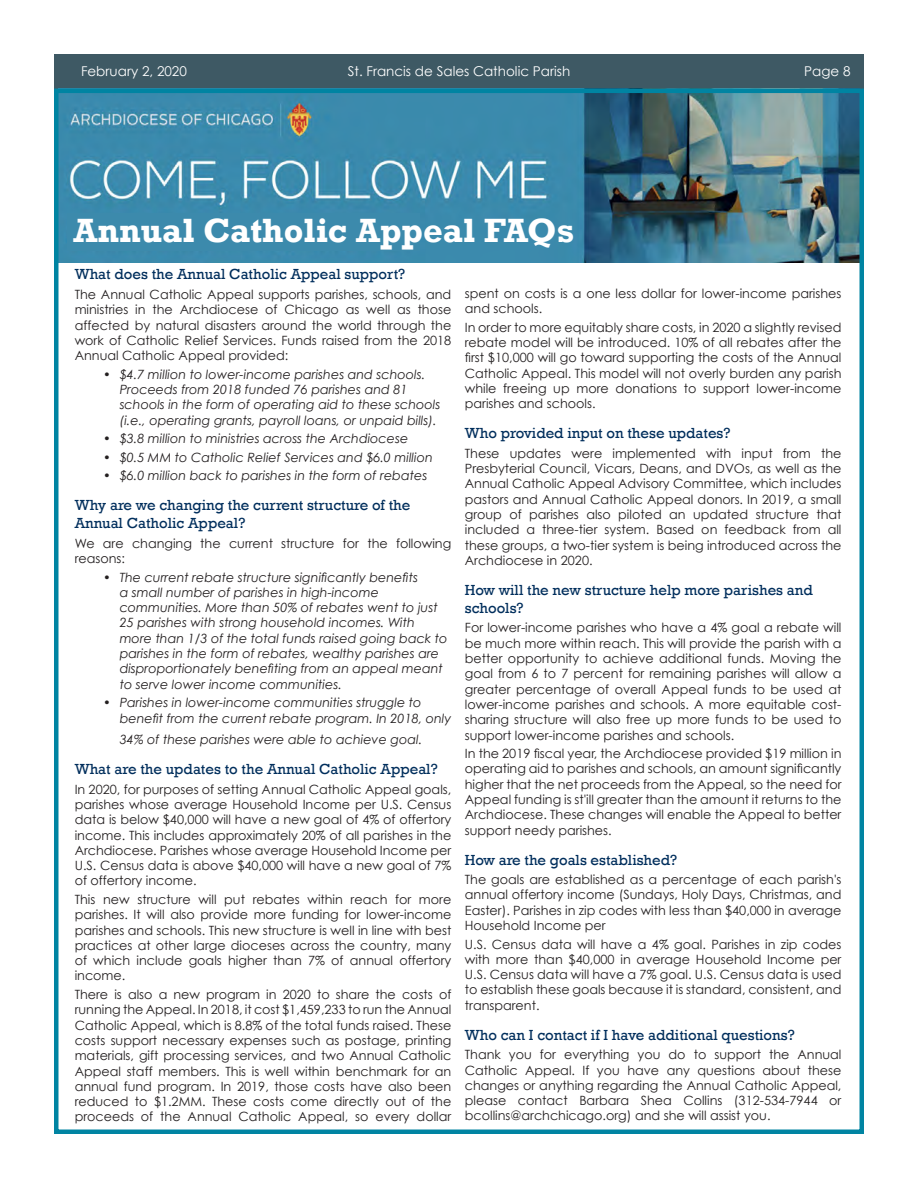
<style>
.page{position:relative;width:918px;height:1188px;background:#fff}
.page>*{position:absolute;margin:0;border:0;box-sizing:border-box;transform-origin:0 0}
.t1{font:700 34.5px "Rockwell";color:#fff}
.t2{font:15px/18px "Rockwell";color:#002e5c}
.t3{font:13.5px "Century Gothic";color:#fff}
.t4{font:12.75px/15.3px "Century Gothic";color:#231f20;text-align:justify}
.t5{font:italic 12.75px/15.3px "Century Gothic";color:#231f20}
</style>
<div class="page">
<div style="left:54px;top:54px;width:810px;height:37px;background:#3e5964"></div>
<img style="left:59px;top:94px;width:800px;height:168px">
<div style="left:54px;top:89px;width:810px;height:1045px;border:4px solid #0084a2"></div>
<div style="left:68px;top:214px;width:352px;height:37px;background:#3c8aac"></div>
<p class="t3" style="left:81px;top:63px;width:107px">February 2, 2020</p>
<p class="t3" style="left:348px;top:63px;width:224px">St. Francis de Sales Catholic Parish</p>
<p class="t3" style="left:804px;top:63px;width:48px">Page 8</p>
<p class="t1" style="left:74px;top:209px;width:502px">Annual Catholic Appeal FAQs</p>
<p class="t2" style="left:75px;top:266px;width:332px">What does the Annual Catholic Appeal support?</p>
<p class="t4" style="left:75px;top:287px;width:378px">The Annual Catholic Appeal supports parishes, schools, and ministries in the Archdiocese of Chicago as well as those affected by natural disasters around the world through the work of Catholic Relief Services. Funds raised from the 2018<br>Annual Catholic Appeal provided:</p>
<p class="t5" style="left:120px;top:366px;width:322px;text-indent:-16px">• $4.7 million to lower-income parishes and schools.<br>Proceeds from 2018 funded 76 parishes and 81 schools in the form of operating aid to these schools (i.e., operating grants, payroll loans, or unpaid bills).</p>
<p class="t5" style="left:103px;top:431px;width:307px">• $3.8 million to ministries across the Archdiocese</p>
<p class="t5" style="left:103px;top:449px;width:331px">• $0.5 MM to Catholic Relief Services and $6.0 million</p>
<p class="t5" style="left:103px;top:468px;width:326px">• $6.0 million back to parishes in the form of rebates</p>
<p class="t2" style="left:75px;top:496px;width:337px">Why are we changing the current structure of the<br>Annual Catholic Appeal?</p>
<p class="t4" style="left:75px;top:535px;width:378px">We are changing the current structure for the following reasons:</p>
<p class="t5" style="left:120px;top:569px;width:329px;text-indent:-16px">• The current rebate structure significantly benefits<br>a small number of parishes in high-income communities. More than 50% of rebates went to just 25 parishes with strong household incomes. With more than 1/3 of the total funds raised going back to parishes in the form of rebates, wealthy parishes are disproportionately benefiting from an appeal meant to serve lower income communities.</p>
<p class="t5" style="left:120px;top:695px;width:333px;text-indent:-16px">• Parishes in lower-income communities struggle to benefit from the current rebate program. In 2018, only</p>
<p class="t5" style="left:120px;top:732px;width:304px">34% of these parishes were able to achieve goal.</p>
<p class="t2" style="left:75px;top:760px;width:365px">What are the updates to the Annual Catholic Appeal?</p>
<p class="t4" style="left:75px;top:781px;width:378px">In 2020, for purposes of setting Annual Catholic Appeal goals, parishes whose average Household Income per U.S. Census data is below $40,000 will have a new goal of 4% of offertory income. This includes approximately 20% of all parishes in the Archdiocese. Parishes whose average Household Income per U.S. Census data is above $40,000 will have a new goal of 7% of offertory income.</p>
<p class="t4" style="left:75px;top:892px;width:378px">This new structure will put rebates within reach for more parishes. It will also provide more funding for lower-income parishes and schools. This new structure is well in line with best practices at other large dioceses across the country, many of which include goals higher than 7% of annual offertory income.</p>
<p class="t4" style="left:75px;top:987px;width:378px">There is also a new program in 2020 to share the costs of running the Appeal. In 2018, it cost $1,459,233 to run the Annual Catholic Appeal, which is 8.8% of the total funds raised. These costs support necessary expenses such as postage, printing materials, gift processing services, and two Annual Catholic Appeal staff members. This is well within benchmark for an annual fund program. In 2019, those costs have also been reduced to $1.2MM. These costs come directly out of the proceeds of the Annual Catholic Appeal, so every dollar</p>
<p class="t4" style="left:465px;top:286px;width:378px">spent on costs is a one less dollar for lower-income parishes and schools.</p>
<p class="t4" style="left:465px;top:319px;width:378px">In order to more equitably share costs, in 2020 a slightly revised rebate model will be introduced. 10% of all rebates after the first $10,000 will go toward supporting the costs of the Annual Catholic Appeal. This model will not overly burden any parish while freeing up more donations to support lower-income parishes and schools.</p>
<p class="t2" style="left:465px;top:424px;width:267px">Who provided input on these updates?</p>
<p class="t4" style="left:465px;top:445px;width:378px">These updates were implemented with input from the Presbyterial Council, Vicars, Deans, and DVOs, as well as the Annual Catholic Appeal Advisory Committee, which includes pastors and Annual Catholic Appeal donors. In 2019, a small group of parishes also piloted an updated structure that included a three-tier system. Based on feedback from all these groups, a two-tier system is being introduced across the Archdiocese in 2020.</p>
<p class="t2" style="left:465px;top:581px;width:349px">How will the new structure help more parishes and schools?</p>
<p class="t4" style="left:465px;top:620px;width:378px">For lower-income parishes who have a 4% goal a rebate will be much more within reach. This will provide the parish with a better opportunity to achieve additional funds. Moving the goal from 6 to 7 percent for remaining parishes will allow a greater percentage of overall Appeal funds to be used at lower-income parishes and schools. A more equitable cost&shy;sharing structure will also free up more funds to be used to support lower-income parishes and schools.</p>
<p class="t4" style="left:465px;top:746px;width:378px">In the 2019 fiscal year, the Archdiocese provided $19 million in operating aid to parishes and schools, an amount significantly higher that the net proceeds from the Appeal, so the need for Appeal funding is st'ill greater than the amount it returns to the Archdiocese. These changes will enable the Appeal to better support needy parishes.</p>
<p class="t2" style="left:465px;top:851px;width:214px">How are the goals established?</p>
<p class="t4" style="left:465px;top:872px;width:378px">The goals are established as a percentage of each parish's annual offertory income (Sundays, Holy Days, Christmas, and Easter). Parishes in zip codes with less than $40,000 in average Household Income per</p>
<p class="t4" style="left:465px;top:936px;width:378px">U.S. Census data will have a 4% goal. Parishes in zip codes with more than $40,000 in average Household Income per U.S. Census data will have a 7% goal. U.S. Census data is used to establish these goals because it is standard, consistent, and transparent.</p>
<p class="t2" style="left:465px;top:1026px;width:331px">Who can I contact if I have additional questions?</p>
<p class="t4" style="left:465px;top:1047px;width:378px">Thank you for everything you do to support the Annual Catholic Appeal. If you have any questions about these changes or anything regarding the Annual Catholic Appeal, please contact Barbara Shea Collins (312-534-7944 or bcollins@archchicago.org) and she will assist you.</p>
</div>
